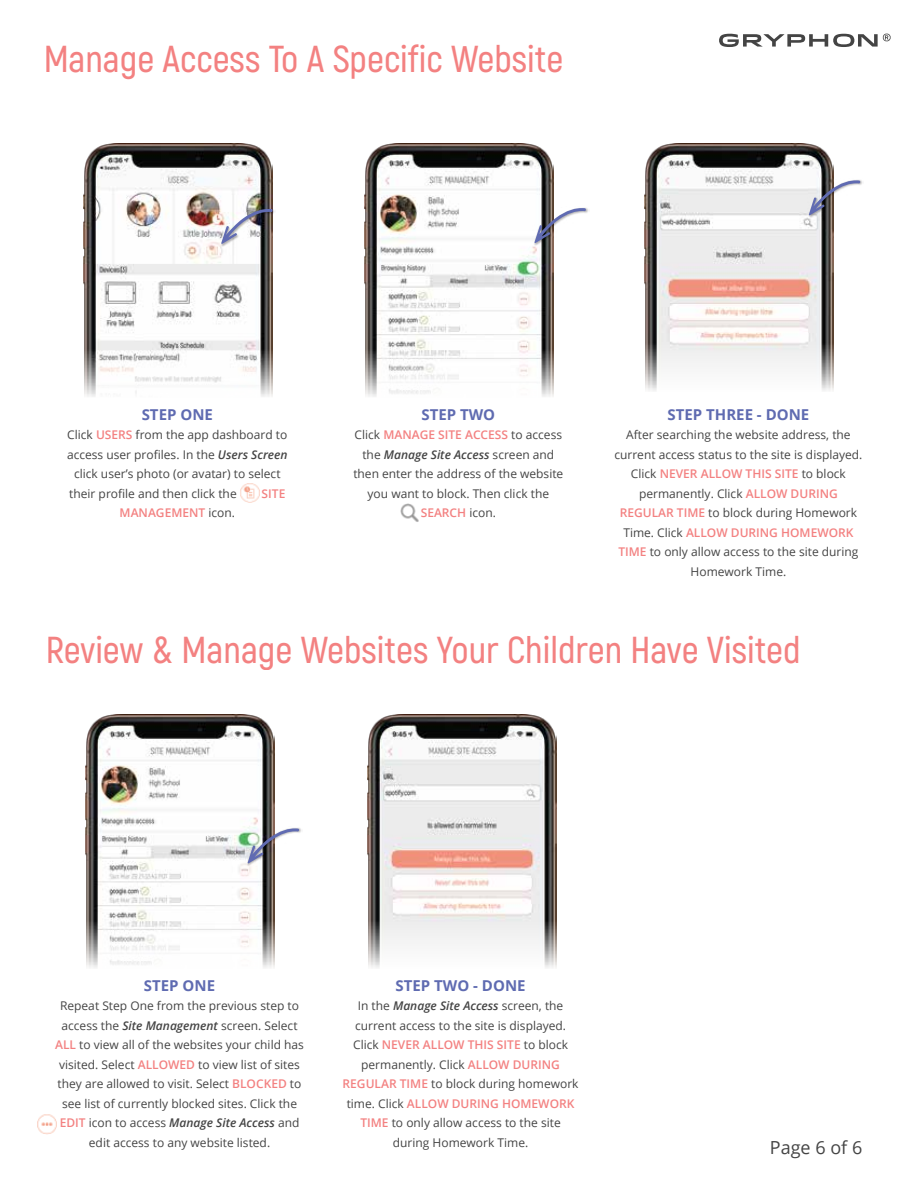
<style>
.page{position:relative;width:918px;height:1188px;background:#fff}
.page>*{position:absolute;margin:0;border:0;box-sizing:border-box;transform-origin:0 0}
.t1{font:600 37.5px "Akrobat";color:#f38181}
.t2{font:18px "Open Sans";color:#444}
.t3{font:700 15px "Open Sans";color:#5f6bb1}
.t4{font:12px/19.5px "Open Sans";color:#444;text-align:center}
.t5{font:600 12px "Open Sans";color:#f38181}
.s1{font-weight:600;color:#f38181}
.s2{font-weight:600;font-style:italic}
.s3{font-weight:400;color:#444}
</style>
<div class="page">
<img style="left:644px;top:144px;width:189px;height:199px">
<img style="left:365px;top:144px;width:189px;height:205px">
<img style="left:86px;top:715px;width:189px;height:205px">
<img style="left:84px;top:144px;width:189px;height:205px">
<svg style="left:645px;top:343px;width:189px;height:48px"></svg>
<svg style="left:719px;top:33px;width:172px;height:14px"></svg>
<img style="left:533px;top:206px;width:56px;height:40px">
<svg style="left:534px;top:207px;width:52px;height:36px"></svg>
<img style="left:807px;top:179px;width:56px;height:40px">
<svg style="left:809px;top:180px;width:51px;height:36px"></svg>
<img style="left:219px;top:207px;width:55px;height:40px">
<svg style="left:221px;top:208px;width:52px;height:36px"></svg>
<img style="left:240px;top:483px;width:20px;height:20px">
<img style="left:367px;top:715px;width:189px;height:205px">
<img style="left:400px;top:503px;width:19px;height:19px">
<svg style="left:368px;top:920px;width:189px;height:48px"></svg>
<img style="left:37px;top:1114px;width:20px;height:20px">
<img style="left:246px;top:827px;width:55px;height:40px">
<svg style="left:248px;top:828px;width:51px;height:36px"></svg>
<h1 class="t1" style="left:43px;top:36px;width:522px">Manage Access To A Specific Website</h1>
<p class="t3" style="left:142px;top:404px;width:73px">STEP ONE</p>
<p class="t4" style="left:67px;top:425px;width:222px">Click <span class="s1">USERS</span> from the app dashboard to</p>
<p class="t4" style="left:67px;top:444px;width:222px">access user profiles. In the <span class="s2">Users Screen</span></p>
<p class="t4" style="left:74px;top:464px;width:208px">click user’s photo (or avatar) to select</p>
<p class="t4" style="left:69px;top:483px;width:169px">their profile and then click the</p>
<p class="t5" style="left:262px;top:485px;width:25px">SITE</p>
<p class="t5" style="left:120px;top:505px;width:117px">MANAGEMENT <span class="s3">icon.</span></p>
<p class="t3" style="left:421px;top:404px;width:75px">STEP TWO</p>
<p class="t4" style="left:353px;top:425px;width:211px">Click <span class="s1">MANAGE SITE ACCESS</span> to access the <span class="s2">Manage Site Access</span> screen and then enter the address of the website you want to block. Then click the<br><span class="s1">SEARCH</span> icon.</p>
<p class="t3" style="left:668px;top:404px;width:143px">STEP THREE - DONE</p>
<p class="t4" style="left:614px;top:425px;width:250px">After searching the website address, the current access status to the site is displayed.<br>Click <span class="s1">NEVER ALLOW THIS SITE</span> to block permanently. Click <span class="s1">ALLOW DURING REGULAR TIME</span> to block during Homework Time. Click <span class="s1">ALLOW DURING HOMEWORK TIME</span> to only allow access to the site during Homework Time.</p>
<h1 class="t1" style="left:46px;top:627px;width:757px">Review &amp; Manage Websites Your Children Have Visited</h1>
<p class="t3" style="left:144px;top:975px;width:73px">STEP ONE</p>
<p class="t4" style="left:55px;top:996px;width:250px">Repeat Step One from the previous step to access the <span class="s2">Site Management</span> screen. Select <span class="s1">ALL</span> to view all of the websites your child has visited. Select <span class="s1">ALLOWED</span> to view list of sites they are allowed to visit. Select <span class="s1">BLOCKED</span> to see list of currently blocked sites. Click the <span class="s1">EDIT</span> icon to access <span class="s2">Manage Site Access</span> and edit access to any website listed.</p>
<p class="t3" style="left:396px;top:975px;width:132px">STEP TWO - DONE</p>
<p class="t4" style="left:343px;top:996px;width:237px">In the <span class="s2">Manage Site Access</span> screen, the current access to the site is displayed.<br>Click <span class="s1">NEVER ALLOW THIS SITE</span> to block permanently. Click <span class="s1">ALLOW DURING REGULAR TIME</span> to block during homework time. Click <span class="s1">ALLOW DURING HOMEWORK TIME</span> to only allow access to the site during Homework Time.</p>
<h2 class="t2" style="left:770px;top:1135px;width:94px">Page 6 of 6</h2>
</div>
